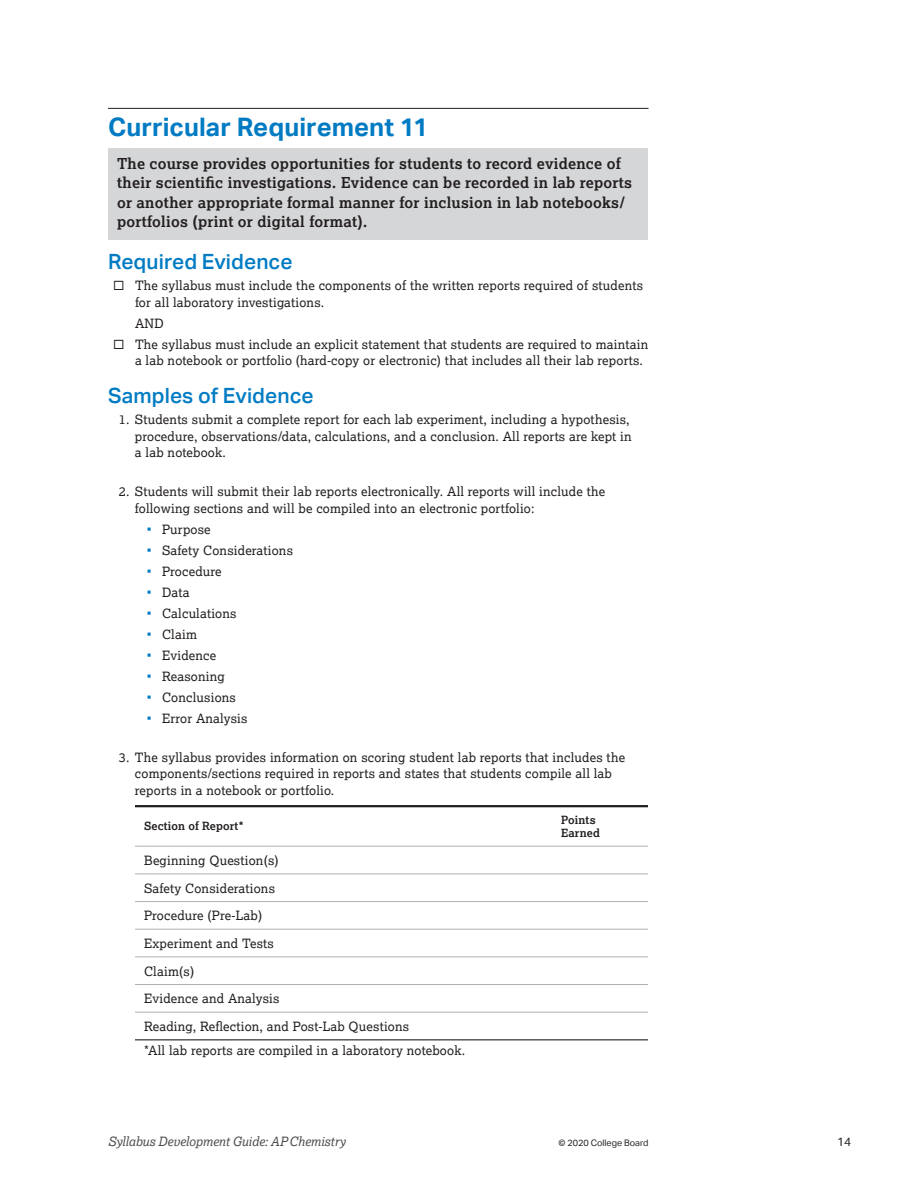
<style>
.page{position:relative;width:918px;height:1188px;background:#fff}
.page>*{position:absolute;margin:0;border:0;box-sizing:border-box;transform-origin:0 0}
.t1{font:700 25.5px "Aktiv Grotesk";letter-spacing:.005em;color:#007bc3}
.t2{font:500 21px "Aktiv Grotesk";letter-spacing:.005em;color:#007bc3}
.t3{font:700 15px/19.5px "Lexia";letter-spacing:.015em;color:#231f20}
.t4{font:12.75px/21px "Lexia";letter-spacing:.015em;color:#231f20}
.t5{font:italic 12.75px "Lexia";letter-spacing:-.005em;color:#4b4c4d}
.t6{font:12px "Aktiv Grotesk";color:#231f20}
.t7{font:700 11.25px/13.5px "Lexia";letter-spacing:.015em;color:#231f20}
.t8{font:9px "Aktiv Grotesk";color:#231f20}
</style>
<div class="page">
<div style="left:109px;top:148px;width:539px;height:92px;background:#d5d6d8"></div>
<hr style="left:135px;top:1039px;width:417px;height:1px;background:#231f20">
<hr style="left:552px;top:1039px;width:96px;height:1px;background:#231f20">
<hr style="left:135px;top:1012px;width:417px;height:1px;background:#b0b1b5">
<hr style="left:552px;top:1012px;width:96px;height:1px;background:#b0b1b5">
<hr style="left:135px;top:984px;width:417px;height:1px;background:#b0b1b5">
<hr style="left:552px;top:984px;width:96px;height:1px;background:#b0b1b5">
<hr style="left:135px;top:956px;width:417px;height:1px;background:#b0b1b5">
<hr style="left:552px;top:956px;width:96px;height:1px;background:#b0b1b5">
<hr style="left:135px;top:929px;width:417px;height:1px;background:#b0b1b5">
<hr style="left:552px;top:929px;width:96px;height:1px;background:#b0b1b5">
<hr style="left:135px;top:901px;width:417px;height:1px;background:#b0b1b5">
<hr style="left:552px;top:901px;width:96px;height:1px;background:#b0b1b5">
<hr style="left:135px;top:873px;width:417px;height:1px;background:#b0b1b5">
<hr style="left:552px;top:873px;width:96px;height:1px;background:#b0b1b5">
<hr style="left:135px;top:846px;width:417px;height:1px;background:#b0b1b5">
<hr style="left:552px;top:846px;width:96px;height:1px;background:#b0b1b5">
<hr style="left:135px;top:805px;width:417px;height:2px;background:#231f20">
<hr style="left:552px;top:805px;width:96px;height:2px;background:#231f20">
<hr style="left:108px;top:108px;width:541px;height:1px;background:#231f20">
<h1 class="t1" style="left:108px;top:112px;width:322px">Curricular Requirement 11</h1>
<p class="t3" style="left:117px;top:153px;width:517px">The course provides opportunities for students to record evidence of their scientific investigations. Evidence can be recorded in lab reports or another appropriate formal manner for inclusion in lab notebooks/ portfolios (print or digital format).</p>
<h2 class="t2" style="left:108px;top:250px;width:186px">Required Evidence</h2>
<p class="t4" style="left:135px;top:277px;width:510px;line-height:16.5px;text-indent:-22px">◻ The syllabus must include the components of the written reports required of students for all laboratory investigations.</p>
<p class="t4" style="left:135px;top:312px;width:30px">AND</p>
<p class="t4" style="left:135px;top:336px;width:515px;line-height:16.5px;text-indent:-22px">◻ The syllabus must include an explicit statement that students are required to maintain a lab notebook or portfolio (hard-copy or electronic) that includes all their lab reports.</p>
<h2 class="t2" style="left:108px;top:384px;width:207px">Samples of Evidence</h2>
<p class="t4" style="left:135px;top:411px;width:498px;line-height:16.5px;text-indent:-16px">1. Students submit a complete report for each lab experiment, including a hypothesis, procedure, observations/data, calculations, and a conclusion. All reports are kept in a lab notebook.</p>
<p class="t4" style="left:135px;top:483px;width:472px;line-height:16.5px;text-indent:-16px">2. Students will submit their lab reports electronically. All reports will include the following sections and will be compiled into an electronic portfolio:</p>
<p class="t4" style="left:162px;top:518px;width:132px">Purpose<br>Safety Considerations<br>Procedure<br>Data<br>Calculations<br>Claim<br>Evidence<br>Reasoning<br>Conclusions<br>Error Analysis</p>
<p class="t4" style="left:135px;top:748px;width:492px;line-height:16.5px;text-indent:-16px">3. The syllabus provides information on scoring student lab reports that includes the components/sections required in reports and states that students compile all lab reports in a notebook or portfolio.</p>
<p class="t7" style="left:144px;top:819px;width:101px">Section of Report*</p>
<p class="t7" style="left:561px;top:813px;width:40px">Points<br>Earned</p>
<p class="t4" style="left:144px;top:846px;width:267px;line-height:27.6px">Beginning Question(s)<br>Safety Considerations<br>Procedure (Pre-Lab)<br>Experiment and Tests<br>Claim(s)<br>Evidence and Analysis<br>Reading, Reflection, and Post-Lab Questions</p>
<p class="t4" style="left:144px;top:1040px;width:323px">*All lab reports are compiled in a laboratory notebook.</p>
<p class="t5" style="left:108px;top:1134px;width:239px">Syllabus Development Guide: APChemistry</p>
<p class="t8" style="left:558px;top:1138px;width:92px">© 2020 College Board</p>
<p class="t6" style="left:837px;top:1135px;width:16px">14</p>
</div>
